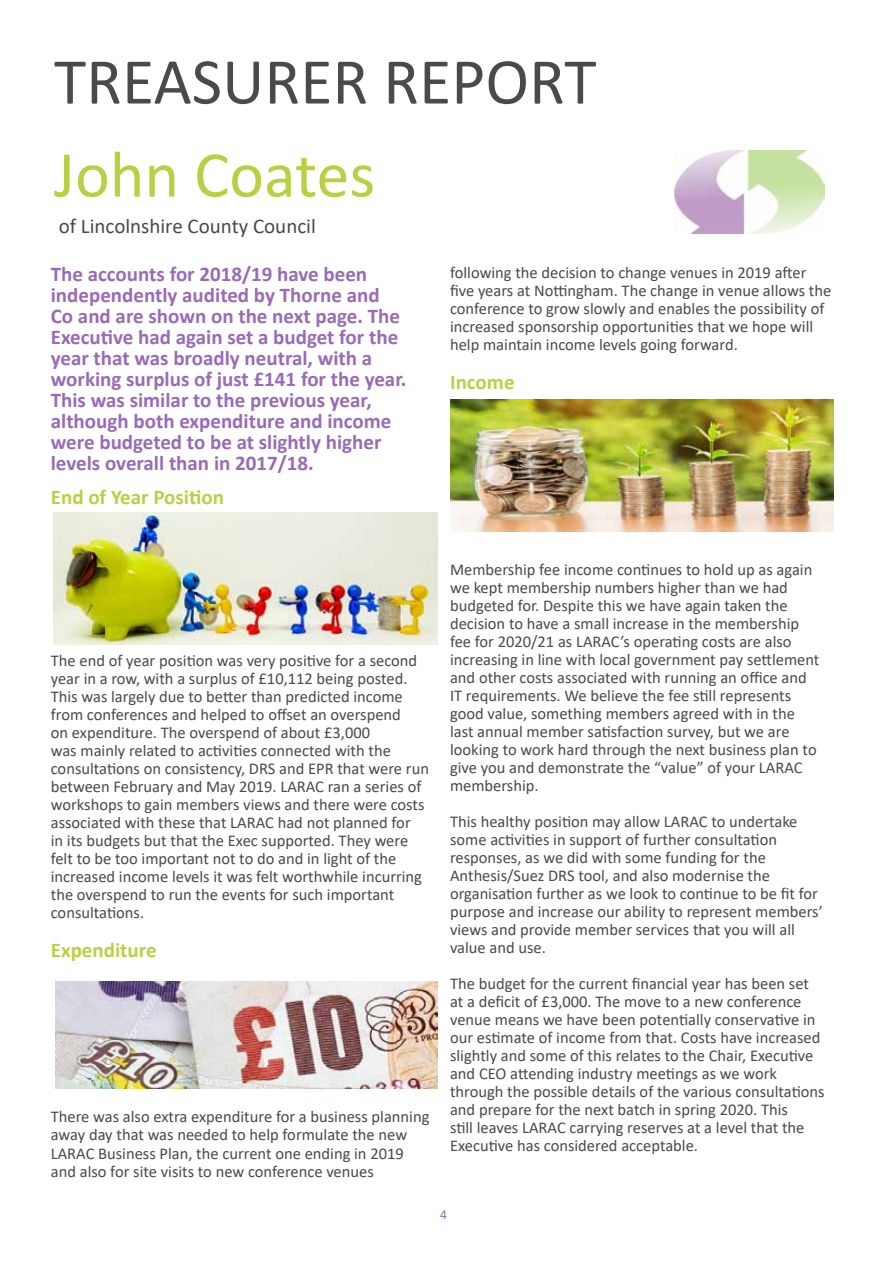
<style>
.page{position:relative;width:893px;height:1263px;background:#fff}
.page>*{position:absolute;margin:0;border:0;box-sizing:border-box;transform-origin:0 0}
.t1{font:66px "Calibri";color:#4a4a49}
.t2{font:66px "Calibri";color:#bacf42}
.t3{font:700 21px/21px "Calibri";color:#996bb7}
.t4{font:700 21px "Calibri";color:#bacf42}
.t5{font:21px "Calibri";color:#4a4a49}
.t6{font:16.5px/18px "Calibri";color:#4a4a49}
.t7{font:13.5px "Calibri";color:#996bb7}
</style>
<div class="page">
<img style="left:53px;top:512px;width:384px;height:132px">
<img style="left:450px;top:400px;width:383px;height:131px">
<img style="left:56px;top:981px;width:381px;height:108px">
<img style="left:674px;top:150px;width:151px;height:84px">
<h1 class="t1" style="left:54px;top:36px;width:544px">TREASURER REPORT</h1>
<h1 class="t2" style="left:54px;top:129px;width:323px">John Coates</h1>
<p class="t5" style="left:59px;top:211px;width:259px">of Lincolnshire County Council</p>
<p class="t3" style="left:51px;top:263px;width:357px">The accounts for 2018/19 have been independently audited by Thorne and Co and are shown on the next page. The Executive had again set a budget for the year that was broadly neutral, with a working surplus of just £141 for the year.<br>This was similar to the previous year, although both expenditure and income were budgeted to be at slightly higher levels overall than in 2017/18.</p>
<p class="t4" style="left:51px;top:483px;width:175px">End of Year Position</p>
<p class="t6" style="left:450px;top:263px;width:383px">following the decision to change venues in 2019 after five years at Nottingham. The change in venue allows the conference to grow slowly and enables the possibility of increased sponsorship opportunities that we hope will help maintain income levels going forward.</p>
<p class="t4" style="left:450px;top:367px;width:66px">Income</p>
<p class="t6" style="left:51px;top:651px;width:380px">The end of year position was very positive for a second year in a row, with a surplus of £10,112 being posted.<br>This was largely due to better than predicted income from conferences and helped to offset an overspend<br>on expenditure. The overspend of about £3,000<br>was mainly related to activities connected with the consultations on consistency, DRS and EPR that were run between February and May 2019. LARAC ran a series of workshops to gain members views and there were costs associated with these that LARAC had not planned for<br>in its budgets but that the Exec supported. They were felt to be too important not to do and in light of the increased income levels it was felt worthwhile incurring the overspend to run the events for such important consultations.</p>
<p class="t4" style="left:51px;top:936px;width:107px">Expenditure</p>
<p class="t6" style="left:51px;top:1107px;width:380px">There was also extra expenditure for a business planning away day that was needed to help formulate the new LARAC Business Plan, the current one ending in 2019 and also for site visits to new conference venues</p>
<p class="t6" style="left:450px;top:560px;width:371px">Membership fee income continues to hold up as again we kept membership numbers higher than we had budgeted for. Despite this we have again taken the decision to have a small increase in the membership fee for 2020/21 as LARAC’s operating costs are also increasing in line with local government pay settlement and other costs associated with running an office and IT requirements. We believe the fee still represents good value, something members agreed with in the last annual member satisfaction survey, but we are looking to work hard through the next business plan to give you and demonstrate the “value” of your LARAC membership.</p>
<p class="t6" style="left:450px;top:812px;width:374px">This healthy position may allow LARAC to undertake some activities in support of further consultation responses, as we did with some funding for the Anthesis/Suez DRS tool, and also modernise the organisation further as we look to continue to be fit for purpose and increase our ability to represent members’ views and provide member services that you will all value and use.</p>
<p class="t6" style="left:450px;top:974px;width:376px">The budget for the current financial year has been set at a deficit of £3,000. The move to a new conference venue means we have been potentially conservative in our estimate of income from that. Costs have increased slightly and some of this relates to the Chair, Executive and CEO attending industry meetings as we work through the possible details of the various consultations and prepare for the next batch in spring 2020. This<br>still leaves LARAC carrying reserves at a level that the Executive has considered acceptable.</p>
<p class="t7" style="left:440px;top:1205px;width:8px">4</p>
</div>
